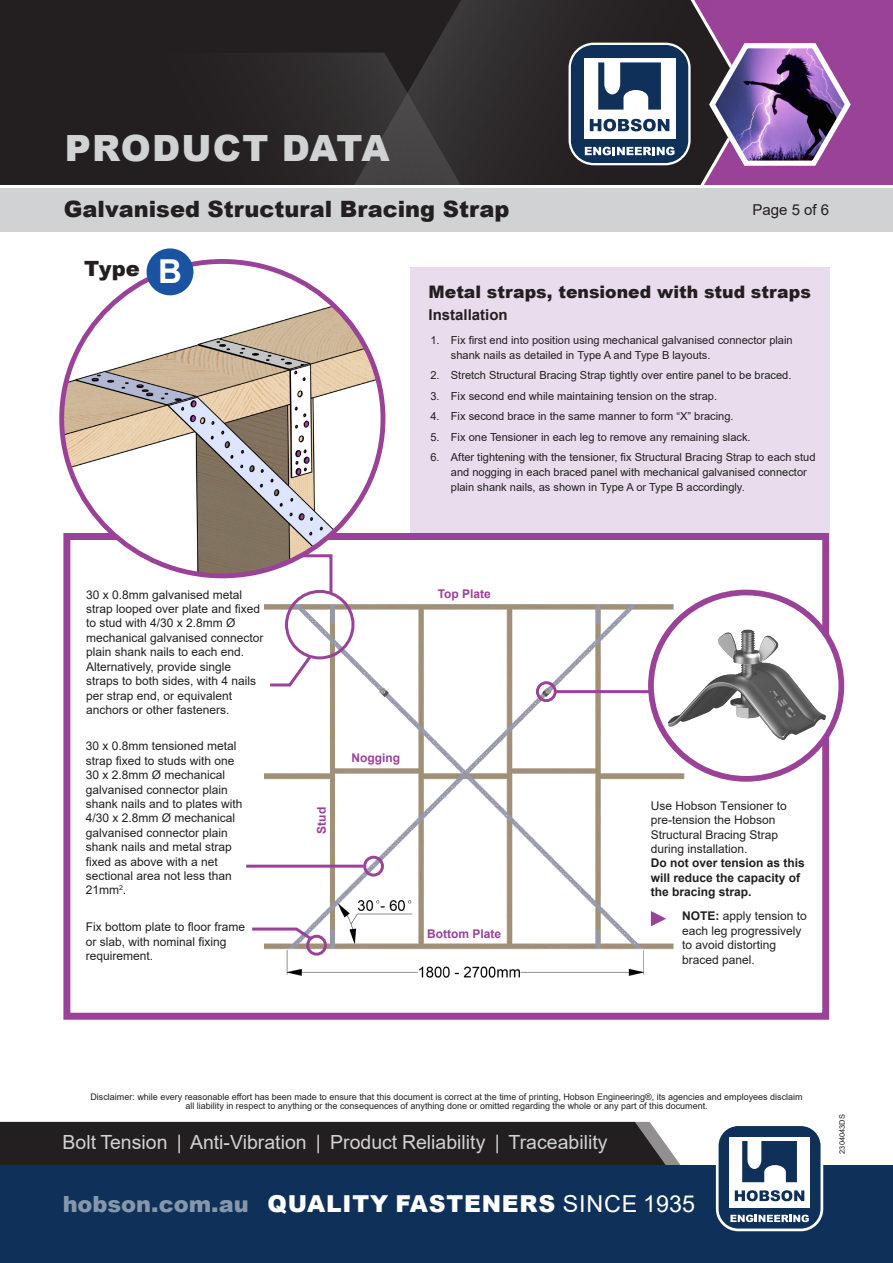
<style>
.page{position:relative;width:893px;height:1263px;background:#fff}
.page>*{position:absolute;margin:0;border:0;box-sizing:border-box;transform-origin:0 0}
.t1{font:900 36.15px "Arial";letter-spacing:.035em;color:#d1d2d4}
.t2{font:700 33px "Arial";color:#fff}
.t3{font:900 23.25px "Arial";letter-spacing:.035em;color:#fff}
.t4{font:900 22.5px "Arial";color:#231f20}
.t5{font:900 21px "Arial";color:#231f20}
.t6{font:19.5px "Arial";color:#d1d2d4}
.t7{font:900 17.25px "Arial";color:#231f20}
.Prices{font:700 15px "Arial";color:#231f20}
.t8{font:15px "Arial";color:#231f20}
.Prices-2{font:12px/14.4px "Arial";color:#231f20}
.Prices-3{font:700 12px "Arial";color:#9a4198}
.Prices-4{font:11.1px/15px "Arial";color:#231f20}
.t9{font:9px/9px "Arial";color:#231f20;text-align:center}
.t10{font:7.5px "Arial";color:#231f20}
.s1{font-weight:700}
.s2{font-size:22.5px}
.s3{font-weight:400}
</style>
<div class="page">
<div style="left:0;top:1122px;width:681px;height:43px;background:#231f20"></div>
<div style="left:0;top:1165px;width:893px;height:98px;background:#0f3159"></div>
<svg style="left:720px;top:1127px;width:102px;height:103px"></svg>
<div style="left:716px;top:1123px;width:107px;height:108px;border:3px solid #fff;border-radius:21px"></div>
<div style="left:0;top:188px;width:893px;height:44px;background:#d1d2d4"></div>
<div style="left:0;top:0;width:354px;height:185px;background:#231f20"></div>
<svg style="left:64px;top:53px;width:290px;height:132px;background:#262223"></svg>
<svg style="left:354px;top:0;width:216px;height:185px;background:#312e2f"></svg>
<svg style="left:570px;top:0;width:323px;height:185px;background:#755784"></svg>
<div style="left:410px;top:268px;width:419px;height:265px;background:#e9dcec"></div>
<div style="left:63px;top:533px;width:766px;height:487px;border:7px solid #9a4198"></div>
<img style="left:265px;top:569px;width:577px;height:380px">
<img style="left:286px;top:950px;width:358px;height:28px">
<hr style="left:246px;top:865px;width:117px;height:3px;background:#9a4198">
<div style="left:363px;top:856px;width:21px;height:20px;border:3px solid #9a4198;border-radius:50%"></div>
<hr style="left:555px;top:690px;width:94px;height:3px;background:#9a4198">
<div style="left:536px;top:681px;width:21px;height:21px;border:3px solid #9a4198;border-radius:50%"></div>
<svg style="left:292px;top:576px;width:42px;height:20px"></svg>
<svg style="left:267px;top:652px;width:48px;height:36px"></svg>
<img style="left:62px;top:261px;width:321px;height:315px">
<div style="left:147px;top:248px;width:46px;height:47px;background:#1a53a2;border-radius:50%"></div>
<div style="left:306px;top:935px;width:21px;height:21px;border:3px solid #9a4198;border-radius:50%"></div>
<svg style="left:252px;top:926px;width:64px;height:17px"></svg>
<svg style="left:651px;top:592px;width:190px;height:187px"></svg>
<img style="left:717px;top:630px;width:29px;height:20px">
<div style="left:648px;top:590px;width:196px;height:192px;border:6px solid #9a4198;border-radius:50%"></div>
<svg style="left:651px;top:911px;width:15px;height:15px"></svg>
<div style="left:285px;top:590px;width:69px;height:69px;border:3px solid #9a4198;border-radius:50%"></div>
<h1 class="t1" style="left:65px;top:121px;width:326px">PRODUCT DATA</h1>
<h3 class="t4" style="left:64px;top:193px;width:447px">Galvanised Structural Bracing Strap</h3>
<p class="t5" style="left:84px;top:254px;width:57px">Type</p>
<p class="t2" style="left:158px;top:248px;width:25px">B</p>
<p class="t8" style="left:752px;top:199px;width:78px">Page 5 of 6</p>
<p class="t7" style="left:429px;top:279px;width:384px">Metal straps, tensioned with stud straps</p>
<p class="Prices" style="left:429px;top:304px;width:81px">Installation</p>
<p class="Prices-2" style="left:86px;top:587px;width:179px">30 x 0.8mm galvanised metal strap looped over plate and fixed to stud with 4/30 x 2.8mm Ø mechanical galvanised connector plain shank nails to each end.<br>Alternatively, provide single straps to both sides, with 4 nails per strap end, or equivalent anchors or other fasteners.</p>
<p class="Prices-2" style="left:86px;top:739px;width:158px">30 x 0.8mm tensioned metal strap fixed to studs with one<br>30 x 2.8mm Ø mechanical galvanised connector plain shank nails and to plates with<br>4/30 x 2.8mm Ø mechanical galvanised connector plain shank nails and metal strap fixed as above with a net sectional area not less than<br>21mm<sup>2</sup>.</p>
<p class="Prices-2" style="left:86px;top:920px;width:161px">Fix bottom plate to floor frame or slab, with nominal fixing requirement.</p>
<p class="Prices-4" style="left:451px;top:332px;width:343px;text-indent:-20px">1. Fix first end into position using mechanical galvanised connector plain shank nails as detailed in Type A and Type B layouts.</p>
<p class="Prices-4" style="left:430px;top:368px;width:363px">2. Stretch Structural Bracing Strap tightly over entire panel to be braced.</p>
<p class="Prices-4" style="left:430px;top:388px;width:288px">3. Fix second end while maintaining tension on the strap.</p>
<p class="Prices-4" style="left:430px;top:409px;width:305px">4. Fix second brace in the same manner to form “X” bracing.</p>
<p class="Prices-4" style="left:430px;top:429px;width:322px">5. Fix one Tensioner in each leg to remove any remaining slack.</p>
<p class="Prices-4" style="left:451px;top:450px;width:366px;text-indent:-20px">6. After tightening with the tensioner, fix Structural Bracing Strap to each stud and nogging in each braced panel with mechanical galvanised connector plain shank nails, as shown in Type A or Type B accordingly.</p>
<p class="Prices-3" style="left:438px;top:586px;width:55px">Top Plate</p>
<p class="Prices-3" style="left:313px;top:833px;width:28px;rotate:-90deg">Stud</p>
<p class="Prices-3" style="left:352px;top:750px;width:50px">Nogging</p>
<p class="Prices-3" style="left:427px;top:925px;width:76px">Bottom Plate</p>
<p class="Prices-2" style="left:651px;top:798px;width:156px">Use Hobson Tensioner to pre-tension the Hobson<br>Structural Bracing Strap during installation.<br><span class="s1">Do not over tension as this will reduce the capacity of the bracing strap.</span></p>
<p class="Prices-2" style="left:682px;top:909px;width:126px"><span class="s1">NOTE:</span> apply tension to each leg progressively to avoid distorting braced panel.</p>
<p class="t9" style="left:90px;top:1092px;width:714px">Disclaimer: while every reasonable effort has been made to ensure that this document is correct at the time of printing, Hobson Engineering®, its agencies and employees disclaim all liability in respect to anything or the consequences of anything done or omitted regarding the whole or any part of this document.</p>
<h3 class="t6" style="left:63px;top:1129px;width:546px">Bolt Tension | Anti-Vibration | Product Reliability | Traceability</h3>
<h3 class="t3" style="left:63px;top:1187px;width:634px"><span class="s2">hobson.com.au</span> QUALITY FASTENERS <span class="s3">SINCE 1935</span></h3>
<p class="t10" style="left:837px;top:1154px;width:41px;rotate:-90deg">2304043DS</p>
</div>
